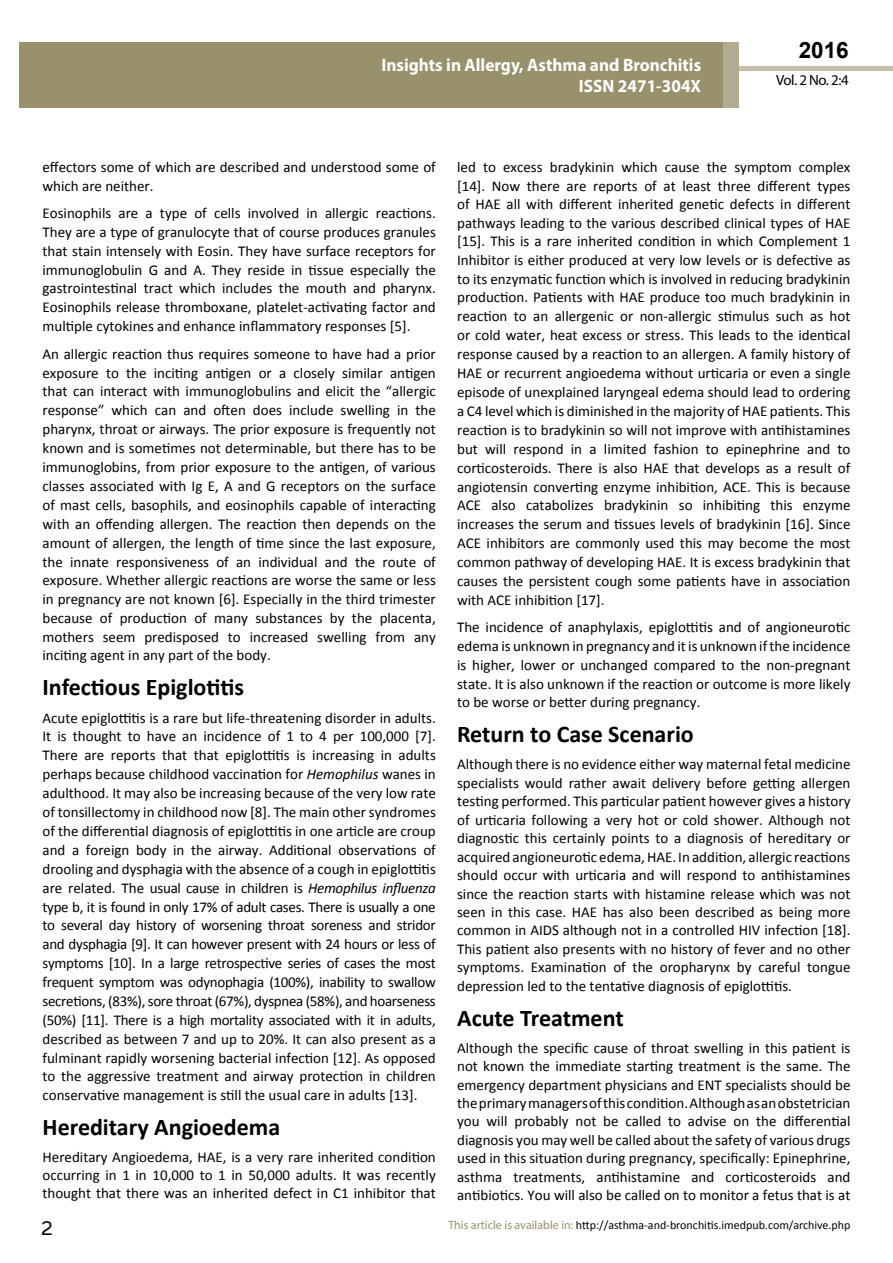
<style>
.page{position:relative;width:893px;height:1263px;background:#fff}
.page>*{position:absolute;margin:0;border:0;box-sizing:border-box;transform-origin:0 0}
.t1{font:25.5px "Tunga";color:#000}
.t2{font:700 24px "Calibri";color:#000}
.t3{font:700 22.5px "Arial";color:#000}
.t4{font:700 18px/21.6px "Myriad Pro";color:#fff;text-align:right;scale:.96 1}
.t5{font:15px/18.9px "Calibri";color:#000;text-align:justify}
.t6{font:14.85px "Myriad Pro";color:#000}
.t7{font:12px "Calibri";color:#000}
.s1{font-style:italic}
.s2{font-family:"Myriad Pro";color:#98916c}
</style>
<div class="page">
<div style="left:722px;top:66px;width:171px;height:5px;background:#c5bfa9"></div>
<div style="left:19px;top:42px;width:706px;height:66px;background:#98916c"></div>
<div style="left:723px;top:42px;width:15px;height:66px;background:#b2ab8f"></div>
<p class="t4" style="left:381px;top:53px;width:335px">Insights in Allergy, Asthma and Bronchitis<br>ISSN 2471-304X</p>
<h3 class="t3" style="left:799px;top:35px;width:52px">2016</h3>
<p class="t6" style="left:776px;top:71px;width:74px">Vol. 2 No. 2:4</p>
<p class="t5" style="left:43px;top:158px;width:395px;line-height:18.5px">effectors some of which are described and understood some of which are neither.</p>
<p class="t5" style="left:43px;top:203px;width:395px">Eosinophils are a type of cells involved in allergic reactions.<br>They are a type of granulocyte that of course produces granules that stain intensely with Eosin. They have surface receptors for immunoglobulin G and A. They reside in tissue especially the gastrointestinal tract which includes the mouth and pharynx.<br>Eosinophils release thromboxane, platelet-activating factor and multiple cytokines and enhance inflammatory responses [5].</p>
<p class="t5" style="left:43px;top:344px;width:395px">An allergic reaction thus requires someone to have had a prior exposure to the inciting antigen or a closely similar antigen that can interact with immunoglobulins and elicit the “allergic response” which can and often does include swelling in the pharynx, throat or airways. The prior exposure is frequently not known and is sometimes not determinable, but there has to be immunoglobins, from prior exposure to the antigen, of various classes associated with Ig E, A and G receptors on the surface of mast cells, basophils, and eosinophils capable of interacting with an offending allergen. The reaction then depends on the amount of allergen, the length of time since the last exposure, the innate responsiveness of an individual and the route of exposure. Whether allergic reactions are worse the same or less in pregnancy are not known [6]. Especially in the third trimester because of production of many substances by the placenta, mothers seem predisposed to increased swelling from any inciting agent in any part of the body.</p>
<h2 class="t2" style="left:43px;top:672px;width:203px">Infectious Epiglotitis</h2>
<p class="t5" style="left:43px;top:708px;width:395px">Acute epiglottitis is a rare but life-threatening disorder in adults.<br>It is thought to have an incidence of 1 to 4 per 100,000 [7].<br>There are reports that that epiglottitis is increasing in adults perhaps because childhood vaccination for <span class="s1">Hemophilus</span> wanes in adulthood. It may also be increasing because of the very low rate of tonsillectomy in childhood now [8]. The main other syndromes of the differential diagnosis of epiglottitis in one article are croup and a foreign body in the airway. Additional observations of drooling and dysphagia with the absence of a cough in epiglottitis are related. The usual cause in children is <span class="s1">Hemophilus influenza </span>type b, it is found in only 17% of adult cases. There is usually a one to several day history of worsening throat soreness and stridor and dysphagia [9]. It can however present with 24 hours or less of symptoms [10]. In a large retrospective series of cases the most frequent symptom was odynophagia (100%), inability to swallow secretions, (83%), sore throat (67%), dyspnea (58%), and hoarseness (50%) [11]. There is a high mortality associated with it in adults, described as between 7 and up to 20%. It can also present as a fulminant rapidly worsening bacterial infection [12]. As opposed to the aggressive treatment and airway protection in children conservative management is still the usual care in adults [13].</p>
<h2 class="t2" style="left:43px;top:1111px;width:239px">Hereditary Angioedema</h2>
<p class="t5" style="left:43px;top:1147px;width:395px;line-height:18.5px">Hereditary Angioedema, HAE, is a very rare inherited condition occurring in 1 in 10,000 to 1 in 50,000 adults. It was recently thought that there was an inherited defect in C1 inhibitor that</p>
<h1 class="t1" style="left:41px;top:1211px;width:13px">2</h1>
<p class="t5" style="left:457px;top:158px;width:395px">led to excess bradykinin which cause the symptom complex [14]. Now there are reports of at least three different types of HAE all with different inherited genetic defects in different pathways leading to the various described clinical types of HAE [15]. This is a rare inherited condition in which Complement 1<br>Inhibitor is either produced at very low levels or is defective as to its enzymatic function which is involved in reducing bradykinin production. Patients with HAE produce too much bradykinin in reaction to an allergenic or non-allergic stimulus such as hot or cold water, heat excess or stress. This leads to the identical response caused by a reaction to an allergen. A family history of HAE or recurrent angioedema without urticaria or even a single episode of unexplained laryngeal edema should lead to ordering a C4 level which is diminished in the majority of HAE patients. This reaction is to bradykinin so will not improve with antihistamines but will respond in a limited fashion to epinephrine and to corticosteroids. There is also HAE that develops as a result of angiotensin converting enzyme inhibition, ACE. This is because ACE also catabolizes bradykinin so inhibiting this enzyme increases the serum and tissues levels of bradykinin [16]. Since ACE inhibitors are commonly used this may become the most common pathway of developing HAE. It is excess bradykinin that causes the persistent cough some patients have in association with ACE inhibition [17].</p>
<p class="t5" style="left:457px;top:618px;width:395px">The incidence of anaphylaxis, epiglottitis and of angioneurotic edema is unknown in pregnancy and it is unknown if the incidence is higher, lower or unchanged compared to the non-pregnant state. It is also unknown if the reaction or outcome is more likely to be worse or better during pregnancy.</p>
<h2 class="t2" style="left:457px;top:719px;width:238px">Return to Case Scenario</h2>
<p class="t5" style="left:457px;top:755px;width:395px;line-height:18.5px">Although there is no evidence either way maternal fetal medicine specialists would rather await delivery before getting allergen testing performed. This particular patient however gives a history of urticaria following a very hot or cold shower. Although not diagnostic this certainly points to a diagnosis of hereditary or acquired angioneurotic edema, HAE. In addition, allergic reactions should occur with urticaria and will respond to antihistamines since the reaction starts with histamine release which was not seen in this case. HAE has also been described as being more common in AIDS although not in a controlled HIV infection [18].<br>This patient also presents with no history of fever and no other symptoms. Examination of the oropharynx by careful tongue depression led to the tentative diagnosis of epiglottitis.</p>
<h2 class="t2" style="left:457px;top:1002px;width:168px">Acute Treatment</h2>
<p class="t5" style="left:457px;top:1038px;width:395px;line-height:18.5px">Although the specific cause of throat swelling in this patient is not known the immediate starting treatment is the same. The emergency department physicians and ENT specialists should be the primary managers of this condition. Although as an obstetrician you will probably not be called to advise on the differential diagnosis you may well be called about the safety of various drugs used in this situation during pregnancy, specifically: Epinephrine, asthma treatments, antihistamine and corticosteroids and antibiotics. You will also be called on to monitor a fetus that is at</p>
<p class="t7" style="left:448px;top:1218px;width:404px"><span class="s2">This article is available in:</span> http://asthma-and-bronchitis.imedpub.com/archive.php</p>
</div>
